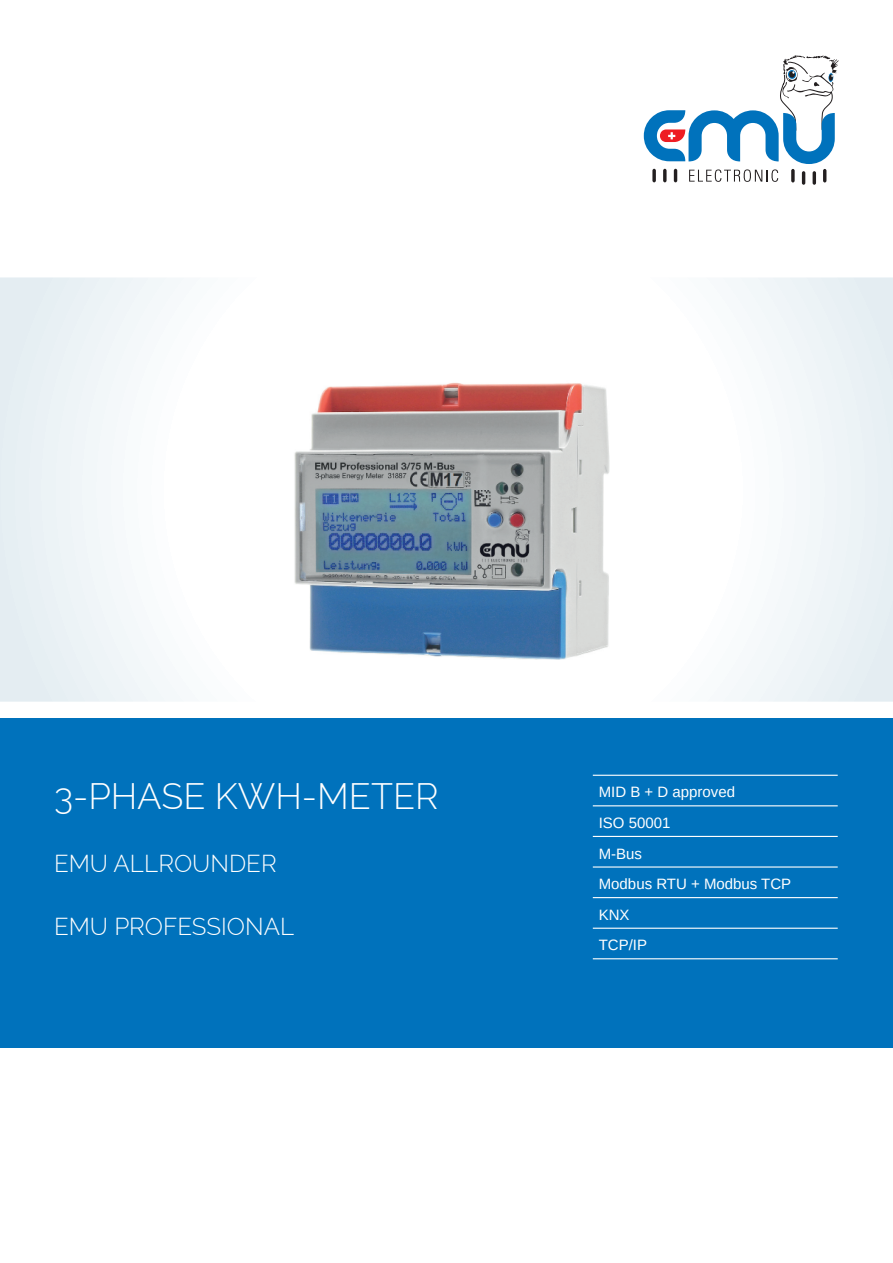
<style>
.page{position:relative;width:893px;height:1263px;background:#fff}
.page>*{position:absolute;margin:0;border:0;box-sizing:border-box;transform-origin:0 0}
.t1{font:300 36px "Raleway";color:#fff}
.t2{font:300 24px "Raleway";color:#fff}
.t3{font:15px/30.6px "Arimo";color:#fff}
</style>
<div class="page">
<hr style="left:813px;top:171px;width:3px;height:14px;background:#231f20;border-radius:2px">
<hr style="left:802px;top:171px;width:3px;height:14px;background:#231f20;border-radius:2px">
<svg style="left:644px;top:55px;width:195px;height:127px"></svg>
<div style="left:0;top:719px;width:893px;height:329px;background:#0072bc"></div>
<hr style="left:593px;top:775px;width:245px;height:1px;background:#fff">
<hr style="left:593px;top:805px;width:245px;height:1px;background:#fff">
<hr style="left:593px;top:836px;width:245px;height:1px;background:#fff">
<hr style="left:593px;top:866px;width:245px;height:1px;background:#fff">
<hr style="left:593px;top:897px;width:245px;height:1px;background:#fff">
<hr style="left:593px;top:928px;width:245px;height:1px;background:#fff">
<hr style="left:593px;top:958px;width:245px;height:1px;background:#fff">
<svg style="left:0;top:277px;width:893px;height:425px"></svg>
<img style="left:293px;top:381px;width:319px;height:279px">
<h1 class="t1" style="left:54px;top:775px;width:386px">3-PHASE KWH-METER</h1>
<h2 class="t2" style="left:54px;top:849px;width:224px">EMU ALLROUNDER</h2>
<h2 class="t2" style="left:54px;top:912px;width:242px">EMU PROFESSIONAL</h2>
<p class="t3" style="left:599px;top:777px;width:194px">MID B + D approved<br>ISO 50001<br>M-Bus<br>Modbus RTU + Modbus TCP<br>KNX<br>TCP/IP</p>
</div>
